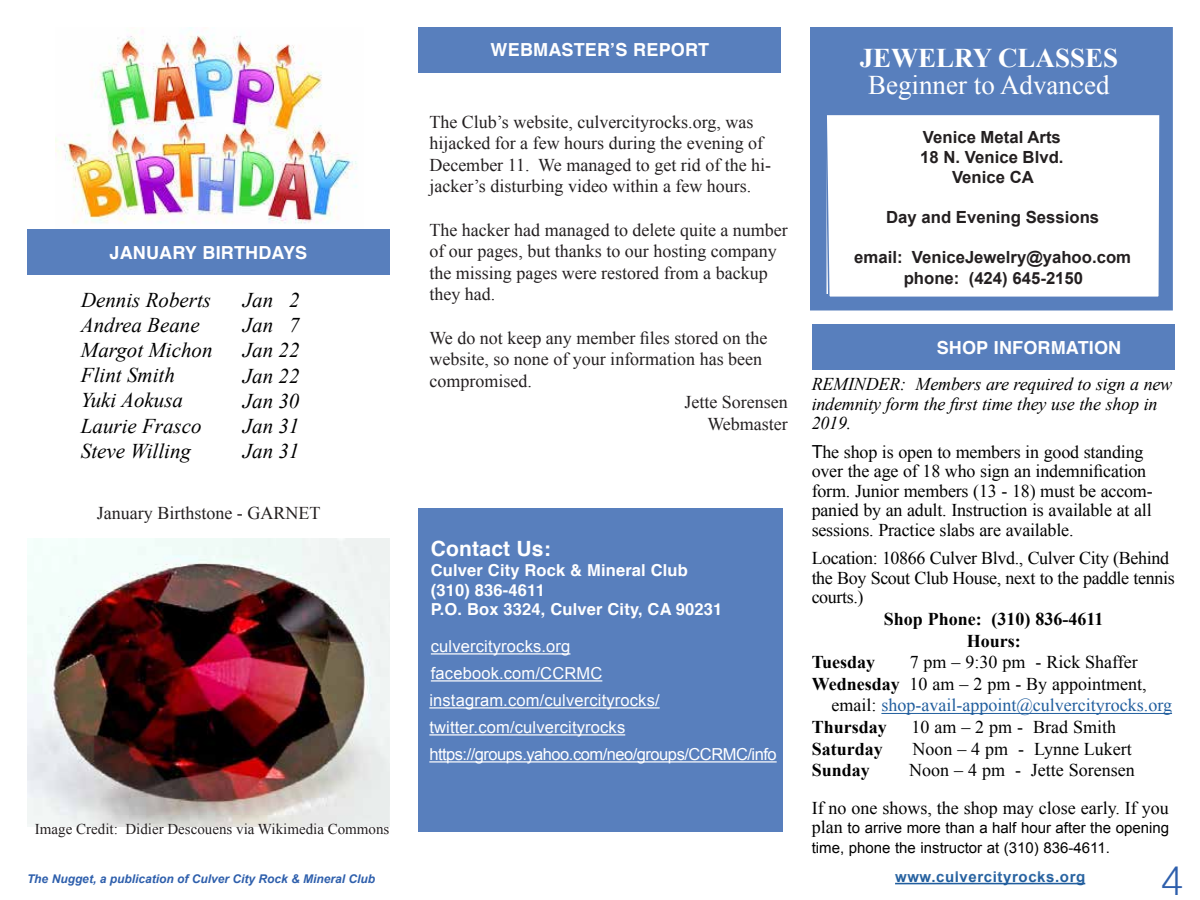
<style>
.page{position:relative;width:1200px;height:900px;background:#fff}
.page>*{position:absolute;margin:0;border:0;box-sizing:border-box;transform-origin:0 0}
.t1{font:300 40.5px "Helvetica Neue";color:#2e5fac}
.t2{font:900 29.25px "Arial";color:#fff;scale:.95 1}
.t3{font:27px "Times New Roman";color:#fff}
.t4{font:700 27px "Times New Roman";color:#fff}
.t5{font:italic 21px "Times New Roman";color:#000}
.t6{font:700 21px "Helvetica";letter-spacing:.01em;color:#fff}
.t7{font:18px/19.5px "Times New Roman";letter-spacing:-.01em;color:#000}
.t8{font:18px/21.6px "Times New Roman";color:#231f20}
.t9{font:italic 18px/19.5px "Times New Roman";letter-spacing:-.01em;color:#000}
.t10{font:700 18px/21.6px "Times New Roman";color:#000;text-align:center}
.t11{font:700 18px "Helvetica";letter-spacing:.01em;color:#fff}
.t12{font:18px "Times New Roman";color:#215e9e}
.t13{font:700 16.8px/20.1px "Arial";color:#231f20;text-align:center}
.t14{font:700 16.8px "Arial";color:#fff}
.t15{font:16.5px/27px "Arial";letter-spacing:.01em;color:#fff}
.t16{font:700 16.5px/19.8px "Helvetica";letter-spacing:.01em;color:#fff}
.t17{font:15px/19.5px "Arial";color:#000}
.t18{font:15px "Times New Roman";color:#231f20}
.t19{font:700 15px "Arial";letter-spacing:.04em;color:#215e9e}
.t20{font:italic 700 12px "Arial";color:#2e5fac}
.s1{font-family:"Arial"}
.s2{font-weight:700}
.s3{color:#000}
.s4{font-family:"Times New Roman";font-size:18px}
</style>
<div class="page">
<hr style="left:895px;top:883px;width:190px;height:1px;background:#215e9e">
<div style="left:418px;top:27px;width:363px;height:45px;background:#587fbd"></div>
<div style="left:812px;top:325px;width:362px;height:45px;background:#587fbd"></div>
<div style="left:27px;top:230px;width:363px;height:45px;background:#587fbd"></div>
<img style="left:55px;top:27px;width:302px;height:197px">
<img style="left:27px;top:539px;width:363px;height:287px">
<div style="left:418px;top:508px;width:365px;height:324px;background:#587fbd"></div>
<hr style="left:431px;top:653px;width:139px;height:2px;background:#fff">
<hr style="left:431px;top:680px;width:171px;height:2px;background:#fff">
<hr style="left:429px;top:707px;width:231px;height:2px;background:#fff">
<hr style="left:429px;top:734px;width:196px;height:2px;background:#fff">
<hr style="left:429px;top:761px;width:348px;height:2px;background:#fff">
<div style="left:810px;top:27px;width:363px;height:283px;border:16px solid #587fbd"></div>
<svg style="left:824px;top:115px;width:338px;height:184px"></svg>
<div style="left:811px;top:41px;width:356px;height:73px;background:#587fbd"></div>
<div style="left:810px;top:40px;width:358px;height:75px;border:2px solid #587fbd"></div>
<hr style="left:881px;top:713px;width:291px;height:1px;background:#215e9e">
<p class="t11" style="left:110px;top:238px;width:199px">JANUARY BIRTHDAYS</p>
<p class="t5" style="left:81px;top:285px;width:132px">Dennis Roberts</p>
<p class="t5" style="left:243px;top:285px;width:58px">Jan 2</p>
<p class="t5" style="left:81px;top:310px;width:120px">Andrea Beane</p>
<p class="t5" style="left:243px;top:310px;width:58px">Jan 7</p>
<p class="t5" style="left:81px;top:335px;width:133px">Margot Michon</p>
<p class="t5" style="left:243px;top:335px;width:58px">Jan 22</p>
<p class="t5" style="left:81px;top:361px;width:95px">Flint Smith</p>
<p class="t5" style="left:243px;top:361px;width:58px">Jan 22</p>
<p class="t5" style="left:81px;top:386px;width:104px">Yuki Aokusa</p>
<p class="t5" style="left:243px;top:386px;width:58px">Jan 30</p>
<p class="t5" style="left:81px;top:411px;width:122px">Laurie Frasco</p>
<p class="t5" style="left:243px;top:411px;width:58px">Jan 31</p>
<p class="t5" style="left:81px;top:436px;width:112px">Steve Willing</p>
<p class="t5" style="left:243px;top:436px;width:58px">Jan 31</p>
<p class="t8" style="left:97px;top:502px;width:225px">January Birthstone - GARNET</p>
<p class="t18" style="left:35px;top:819px;width:356px">Image Credit: Didier Descouens via Wikimedia Commons</p>
<p class="t11" style="left:491px;top:36px;width:220px">WEBMASTER’S REPORT</p>
<p class="t8" style="left:429px;top:111px;width:343px">The Club’s website, culvercityrocks.org, was hijacked for a few hours during the evening of December 11. We managed to get rid of the hi&shy;jacker’s disturbing video within a few hours.</p>
<p class="t8" style="left:429px;top:219px;width:360px">The hacker had managed to delete quite a number of our pages, but thanks to our hosting company the missing pages were restored from a backup they had.</p>
<p class="t8" style="left:429px;top:327px;width:340px">We do not keep any member files stored on the</p>
<p class="t8" style="left:429px;top:348px;width:334px">website, so none of your information has been</p>
<p class="t8" style="left:429px;top:370px;width:104px">compromised.</p>
<p class="t8" style="left:684px;top:391px;width:105px">Jette Sorensen</p>
<p class="t8" style="left:707px;top:413px;width:82px">Webmaster</p>
<p class="t6" style="left:431px;top:532px;width:121px">Contact Us:</p>
<p class="t16" style="left:431px;top:560px;width:293px">Culver City Rock &amp; Mineral Club (310) 836-4611<br>P.O. Box 3324, Culver City, CA 90231</p>
<p class="t15" style="left:429px;top:633px;width:349px">culvercityrocks.org<br>facebook.com/CCRMC instagram.com/culvercityrocks/ twitter.com/culvercityrocks https://groups.yahoo.com/neo/groups/CCRMC/info</p>
<h3 class="t4" style="left:860px;top:39px;width:260px">JEWELRY CLASSES</h3>
<h3 class="t3" style="left:868px;top:67px;width:243px">Beginner to Advanced</h3>
<h2 class="t2" style="left:868px;top:51px;width:265px">Jewelry Classes</h2>
<p class="t14" style="left:904px;top:86px;width:179px">Beginner to Advanced</p>
<p class="t13" style="left:920px;top:127px;width:145px">Venice Metal Arts<br>18 N. Venice Blvd.<br>Venice CA</p>
<p class="t13" style="left:886px;top:208px;width:215px">Day and Evening Sessions</p>
<p class="t13" style="left:854px;top:248px;width:278px">email: VeniceJewelry@yahoo.com phone: (424) 645-2150</p>
<p class="t11" style="left:937px;top:333px;width:186px">SHOP INFORMATION</p>
<p class="t9" style="left:812px;top:374px;width:362px">REMINDER: Members are required to sign a new indemnity form the first time they use the shop in<br>2019.</p>
<p class="t7" style="left:812px;top:442px;width:343px"><span class="s1">T</span>he shop is open to members in good standing over the age of 18 who sign an indemnification form. Junior members (13 - 18) must be accom&shy;panied by an adult. Instruction is available at all sessions. Practice slabs are available.</p>
<p class="t7" style="left:812px;top:548px;width:365px">Location: 10866 Culver Blvd., Culver City (Behind the Boy Scout Club House, next to the paddle tennis courts.)</p>
<p class="t10" style="left:884px;top:608px;width:221px">Shop Phone: (310) 836-4611<br>Hours:</p>
<p class="t10" style="left:812px;top:651px;width:65px">Tuesday</p>
<p class="t7" style="left:910px;top:652px;width:230px">7 pm – 9:30 pm - Rick Shaffer</p>
<p class="t7" style="left:812px;top:674px;width:337px"><span class="s2">Wednesday</span> 10 am – 2 pm - By appointment,</p>
<p class="t12" style="left:831px;top:693px;width:342px"><span class="s3">email:</span> shop-avail-appoint@culvercityrocks.org</p>
<p class="t10" style="left:812px;top:716px;width:77px">Thursday</p>
<p class="t7" style="left:911px;top:717px;width:206px">10 am – 2 pm - Brad Smith</p>
<p class="t10" style="left:812px;top:737px;width:73px">Saturday</p>
<p class="t7" style="left:912px;top:739px;width:221px">Noon – 4 pm - Lynne Lukert</p>
<p class="t10" style="left:812px;top:759px;width:60px">Sunday</p>
<p class="t7" style="left:812px;top:751px;width:359px;line-height:37.5px;text-indent:98px">Noon – 4 pm - Jette Sorensen<br>If no one shows, the shop may close early. If you</p>
<p class="t17" style="left:812px;top:818px;width:359px"><span class="s4">plan</span> to arrive more than a half hour after the opening time, phone the instructor at (310) 836-4611.</p>
<p class="t20" style="left:27px;top:871px;width:350px">The Nugget, a publication of Culver City Rock &amp; Mineral Club</p>
<p class="t19" style="left:895px;top:867px;width:192px">www.culvercityrocks.org</p>
<h1 class="t1" style="left:1161px;top:848px;width:24px">4</h1>
</div>
